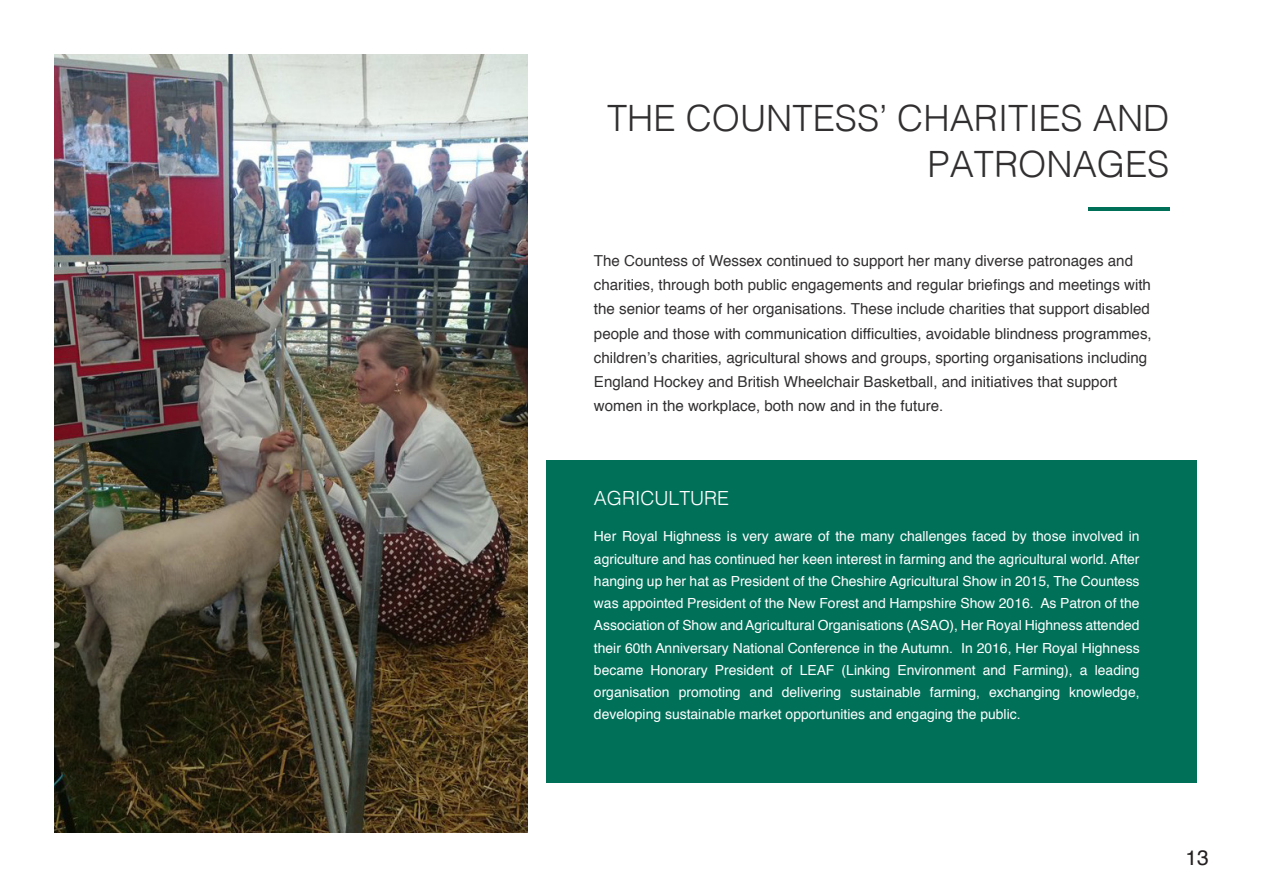
<style>
.page{position:relative;width:1263px;height:893px;background:#fff}
.page>*{position:absolute;margin:0;border:0;box-sizing:border-box;transform-origin:0 0}
.Headline_title{font:300 36.3px/45.3px "Helvetica";color:#312f30;text-align:right}
.t1{font:21px "Helvetica";color:#231f20}
.Headline_title-2{font:300 19.5px "Helvetica";color:#fff}
.Normal_pra{font:15.15px/24.2px "Helvetica";color:#312f30}
.Normal_pra-2{font:13.95px/22.2px "Helvetica";color:#fff;text-align:justify}
</style>
<div class="page">
<hr style="left:1088px;top:208px;width:81px;height:3px;background:#007059">
<img style="left:54px;top:54px;width:473px;height:778px">
<div style="left:546px;top:460px;width:651px;height:322px;background:#007059"></div>
<p class="Headline_title" style="left:607px;top:93px;width:564px">THE COUNTESS’ CHARITIES AND<br>PATRONAGES</p>
<p class="Normal_pra" style="left:594px;top:249px;width:559px">The Countess of Wessex continued to support her many diverse patronages and charities, through both public engagements and regular briefings and meetings with the senior teams of her organisations. These include charities that support disabled people and those with communication difficulties, avoidable blindness programmes, children’s charities, agricultural shows and groups, sporting organisations including England Hockey and British Wheelchair Basketball, and initiatives that support women in the workplace, both now and in the future.</p>
<p class="Headline_title-2" style="left:594px;top:482px;width:137px">AGRICULTURE</p>
<p class="Normal_pra-2" style="left:594px;top:526px;width:547px">Her Royal Highness is very aware of the many challenges faced by those involved in agriculture and has continued her keen interest in farming and the agricultural world. After hanging up her hat as President of the Cheshire Agricultural Show in 2015, The Countess was appointed President of the New Forest and Hampshire Show 2016. As Patron of the Association of Show and Agricultural Organisations (ASAO), Her Royal Highness attended their 60th Anniversary National Conference in the Autumn. In 2016, Her Royal Highness became Honorary President of LEAF (Linking Environment and Farming), a leading organisation promoting and delivering sustainable farming, exchanging knowledge, developing sustainable market opportunities and engaging the public.</p>
<h2 class="t1" style="left:1185px;top:842px;width:25px">13</h2>
</div>
